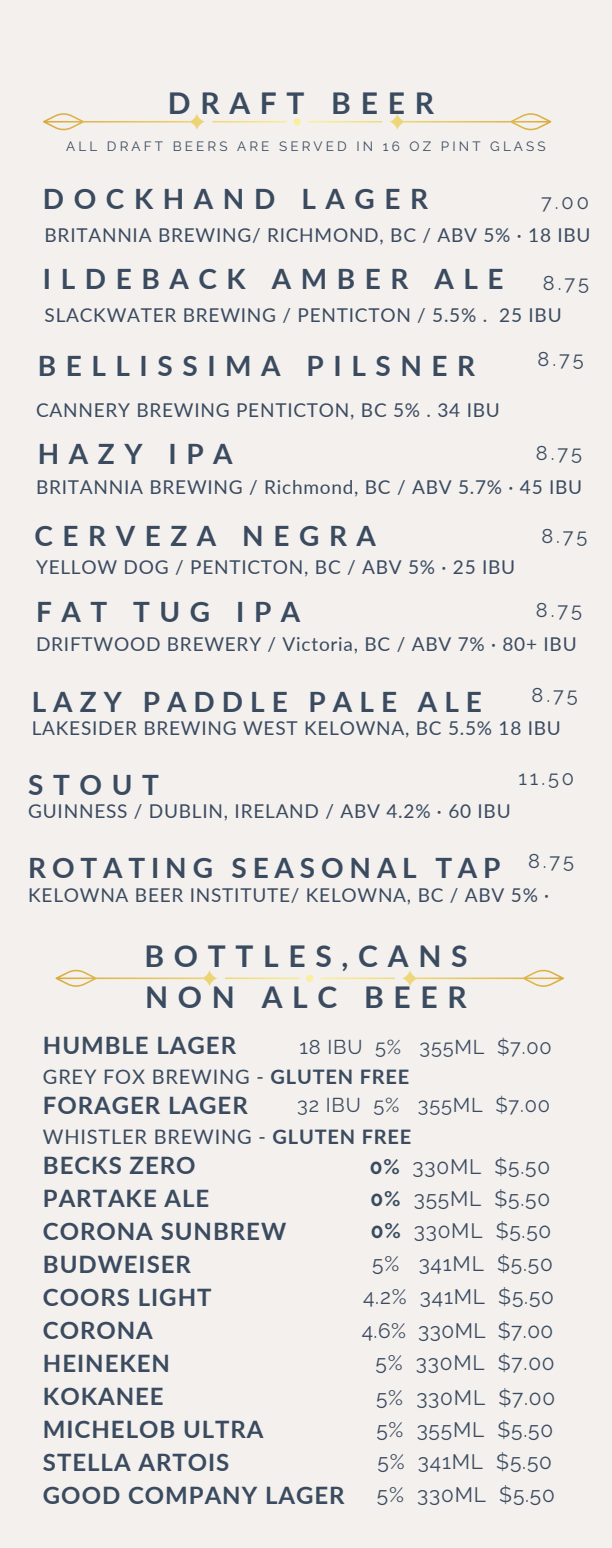
<style>
.page{position:relative;width:612px;height:1548px;background:#f4f0ed}
.page>*{position:absolute;margin:0;border:0;box-sizing:border-box;transform-origin:0 0}
.t1{font:700 30px/40.4px "Lato";letter-spacing:.325em;color:#3a4b60}
.t2{font:700 28px "Lato";letter-spacing:.34em;color:#3a4b60}
.t3{font:700 28px "Lato";letter-spacing:.21em;color:#3a4b60}
.t4{font:700 28px "Lato";letter-spacing:.25em;color:#3a4b60}
.t5{font:700 24px/33px "Lato";letter-spacing:.04em;color:#3a4b60}
.t6{font:20.8px "Raleway";letter-spacing:.04em;color:#3a4b60}
.t7{font:20px "Raleway";letter-spacing:.04em;color:#3a4b60}
.t8{font:20px "Lato";letter-spacing:.04em;color:#3a4b60}
.t9{font:19px "Lato";letter-spacing:.04em;color:#3a4b60}
.t10{font:13.4px "Raleway";letter-spacing:.23em;color:#3a4b60}
.s1{font-weight:700}
</style>
<div class="page">
<svg style="left:43px;top:113px;width:508px;height:17px"></svg>
<svg style="left:56px;top:969px;width:508px;height:18px"></svg>
<h1 class="t1" style="left:168px;top:82px;width:268px">DRAFT BEER</h1>
<p class="t10" style="left:66px;top:138px;width:481px">ALL DRAFT BEERS ARE SERVED IN 16 OZ PINT GLASS</p>
<h3 class="t2" style="left:43px;top:181px;width:387px">DOCKHAND LAGER</h3>
<h1 class="t7" style="left:541px;top:190px;width:49px">7.00</h1>
<h2 class="t9" style="left:45px;top:223px;width:548px">BRITANNIA BREWING/ RICHMOND, BC / ABV 5% · 18 IBU</h2>
<h3 class="t2" style="left:43px;top:262px;width:462px">ILDEBACK AMBER ALE</h3>
<h1 class="t7" style="left:543px;top:271px;width:48px">8.75</h1>
<h2 class="t9" style="left:45px;top:303px;width:519px">SLACKWATER BREWING / PENTICTON / 5.5% . 25 IBU</h2>
<h1 class="t7" style="left:538px;top:347px;width:48px">8.75</h1>
<h3 class="t2" style="left:38px;top:348px;width:439px">BELLISSIMA PILSNER</h3>
<h2 class="t9" style="left:36px;top:398px;width:465px">CANNERY BREWING PENTICTON, BC 5% . 34 IBU</h2>
<p class="t2" style="left:38px;top:437px;width:196px">HAZY IPA</p>
<h1 class="t7" style="left:536px;top:442px;width:48px">8.75</h1>
<p class="t9" style="left:36px;top:475px;width:548px">BRITANNIA BREWING / Richmond, BC / ABV 5.7% · 45 IBU</p>
<h3 class="t2" style="left:34px;top:518px;width:343px">CERVEZA NEGRA</h3>
<h1 class="t7" style="left:541px;top:524px;width:48px">8.75</h1>
<h2 class="t9" style="left:36px;top:555px;width:481px">YELLOW DOG / PENTICTON, BC / ABV 5% · 25 IBU</h2>
<h3 class="t2" style="left:36px;top:595px;width:266px">FAT TUG IPA</h3>
<h1 class="t7" style="left:536px;top:598px;width:48px">8.75</h1>
<h3 class="t9" style="left:36px;top:632px;width:542px">DRIFTWOOD BREWERY / Victoria, BC / ABV 7% · 80+ IBU</h3>
<h1 class="t7" style="left:532px;top:683px;width:48px">8.75</h1>
<h3 class="t4" style="left:32px;top:684px;width:452px">LAZY PADDLE PALE ALE</h3>
<h3 class="t9" style="left:32px;top:716px;width:531px">LAKESIDER BREWING WEST KELOWNA, BC 5.5% 18 IBU</h3>
<h3 class="t2" style="left:28px;top:767px;width:132px">STOUT</h3>
<h2 class="t9" style="left:28px;top:799px;width:484px">GUINNESS / DUBLIN, IRELAND / ABV 4.2% · 60 IBU</h2>
<h1 class="t7" style="left:518px;top:766px;width:57px">11.50</h1>
<h1 class="t7" style="left:528px;top:849px;width:48px">8.75</h1>
<h3 class="t3" style="left:28px;top:851px;width:474px">ROTATING SEASONAL TAP</h3>
<h2 class="t9" style="left:28px;top:883px;width:523px">KELOWNA BEER INSTITUTE/ KELOWNA, BC / ABV 5% ·</h2>
<h2 class="t1" style="left:144px;top:935px;width:325px">BOTTLES,CANS<br>NON ALC BEER</h2>
<h3 class="t5" style="left:43px;top:1029px;width:195px">HUMBLE LAGER</h3>
<h3 class="t8" style="left:43px;top:1065px;width:368px">GREY FOX BREWING - <span class="s1">GLUTEN FREE</span></h3>
<h3 class="t5" style="left:43px;top:1089px;width:206px">FORAGER LAGER</h3>
<h3 class="t8" style="left:43px;top:1125px;width:370px">WHISTLER BREWING - <span class="s1">GLUTEN FREE</span></h3>
<h3 class="t5" style="left:43px;top:1149px;width:245px">BECKS ZERO<br>PARTAKE ALE<br>CORONA SUNBREW<br>BUDWEISER<br>COORS LIGHT<br>CORONA<br>HEINEKEN<br>KOKANEE<br>MICHELOB ULTRA<br>STELLA ARTOIS</h3>
<h2 class="t5" style="left:43px;top:1479px;width:303px">GOOD COMPANY LAGER</h2>
<h2 class="t7" style="left:300px;top:1035px;width:253px">18 IBU 5% 355ML $7.00</h2>
<h1 class="t7" style="left:297px;top:1093px;width:254px">32 IBU 5% 355ML $7.00</h1>
<p class="t6" style="left:370px;top:1155px;width:113px"><span class="s1">0%</span> 330ML</p>
<h2 class="t6" style="left:494px;top:1155px;width:57px">$5.50</h2>
<h2 class="t6" style="left:371px;top:1187px;width:181px"><span class="s1">0%</span> 355ML $5.50</h2>
<h2 class="t6" style="left:371px;top:1218px;width:113px"><span class="s1">0%</span> 330ML</h2>
<h2 class="t6" style="left:496px;top:1218px;width:57px">$5.50</h2>
<h2 class="t6" style="left:372px;top:1252px;width:182px">5% 341ML $5.50</h2>
<h2 class="t6" style="left:363px;top:1285px;width:192px">4.2% 341ML $5.50</h2>
<h2 class="t6" style="left:362px;top:1318px;width:193px">4.6% 330ML $7.00</h2>
<h2 class="t6" style="left:376px;top:1350px;width:181px">5% 330ML $7.00</h2>
<h2 class="t6" style="left:376px;top:1385px;width:181px">5% 330ML $7.00</h2>
<h2 class="t6" style="left:376px;top:1417px;width:178px">5% 355ML $5.50</h2>
<h2 class="t6" style="left:378px;top:1449px;width:176px">5% 341ML $5.50</h2>
<h2 class="t6" style="left:377px;top:1483px;width:180px">5% 330ML $5.50</h2>
</div>
